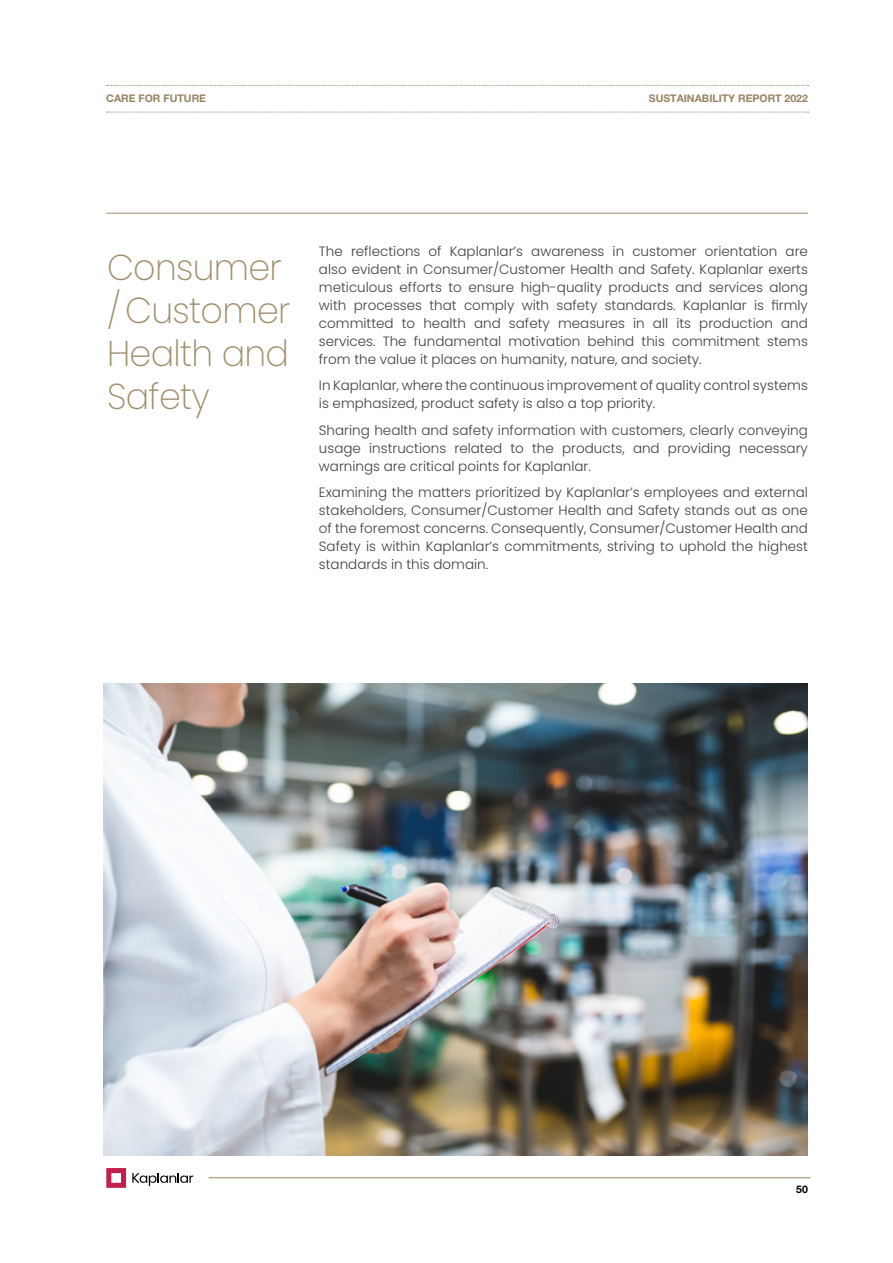
<style>
.page{position:relative;width:893px;height:1263px;background:#fff}
.page>*{position:absolute;margin:0;border:0;box-sizing:border-box;transform-origin:0 0}
.t1{font:200 36px/43.2px "Poppins";letter-spacing:-.02em;color:#a08e6c}
.t2{font:300 13.5px/18px "Poppins";color:#414042;text-align:justify}
.t3{font:700 10.5px "Helvetica Neue LT Pro";color:#988460}
.t4{font:700 10.5px "Helvetica Neue LT Pro";color:#000}
</style>
<div class="page">
<svg style="left:107px;top:112px;width:701px;height:1px"></svg>
<svg style="left:107px;top:85px;width:701px;height:1px"></svg>
<hr style="left:209px;top:1177px;width:601px;height:1px;background:#988460">
<svg style="left:132px;top:1173px;width:61px;height:13px"></svg>
<svg style="left:106px;top:1168px;width:20px;height:20px"></svg>
<hr style="left:106px;top:213px;width:702px;height:1px;background:#a08e6c">
<img style="left:104px;top:684px;width:704px;height:471px">
<p class="t3" style="left:106px;top:92px;width:101px">CARE FOR FUTURE</p>
<p class="t3" style="left:649px;top:92px;width:161px">SUSTAINABILITY REPORT 2022</p>
<h1 class="t1" style="left:107px;top:245px;width:185px">Consumer / Customer<br>Health and<br>Safety</h1>
<p class="t2" style="left:319px;top:242px;width:491px">The reflections of Kaplanlar’s awareness in customer orientation are also evident in Consumer/Customer Health and Safety. Kaplanlar exerts meticulous efforts to ensure high-quality products and services along with processes that comply with safety standards. Kaplanlar is firmly committed to health and safety measures in all its production and services. The fundamental motivation behind this commitment stems from the value it places on humanity, nature, and society.</p>
<p class="t2" style="left:319px;top:377px;width:490px">In Kaplanlar, where the continuous improvement of quality control systems is emphasized, product safety is also a top priority.</p>
<p class="t2" style="left:319px;top:421px;width:491px">Sharing health and safety information with customers, clearly conveying usage instructions related to the products, and providing necessary warnings are critical points for Kaplanlar.</p>
<p class="t2" style="left:319px;top:484px;width:490px">Examining the matters prioritized by Kaplanlar’s employees and external stakeholders, Consumer/Customer Health and Safety stands out as one of the foremost concerns. Consequently, Consumer/Customer Health and Safety is within Kaplanlar’s commitments, striving to uphold the highest standards in this domain.</p>
<p class="t4" style="left:796px;top:1182px;width:13px">50</p>
</div>
